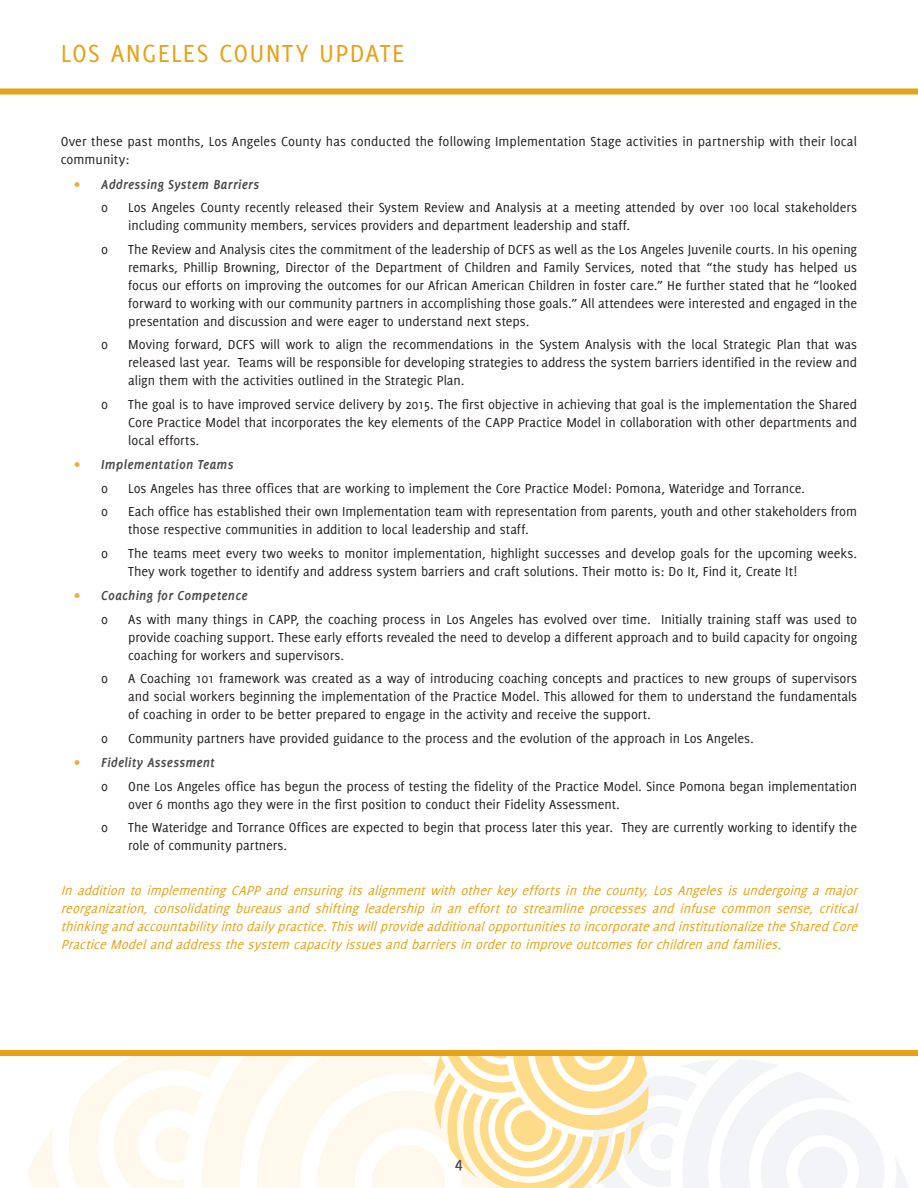
<style>
.page{position:relative;width:918px;height:1188px;background:#fff}
.page>*{position:absolute;margin:0;border:0;box-sizing:border-box;transform-origin:0 0}
.t1{font:27px "Delicious";letter-spacing:.05em;color:#e6a218}
.t2{font:16.5px "Delicious";color:#4b4c4d}
.t3{font:14.25px/18px "Delicious";letter-spacing:-.005em;color:#231f20}
.t4{font:italic 14.25px/18px "Delicious";color:#e6a218;text-align:justify}
.t5{font:italic 700 14.25px/23.4px "Delicious";letter-spacing:.01em;color:#4b4c4d}
.s1{color:#ebae3f}
.s2{font-weight:400;font-style:normal;color:#231f20}
</style>
<div class="page">
<svg style="left:648px;top:1060px;width:260px;height:128px;fill:#f3f4f8"></svg>
<svg style="left:28px;top:1056px;width:406px;height:132px;fill:#fef9ec"></svg>
<svg style="left:434px;top:1056px;width:214px;height:132px"></svg>
<div style="left:0;top:88px;width:918px;height:6px;background:#e6a218"></div>
<div style="left:0;top:1050px;width:918px;height:6px;background:#e6a218"></div>
<h1 class="t1" style="left:61px;top:38px;width:345px">LOS ANGELES COUNTY UPDATE</h1>
<p class="t3" style="left:61px;top:132px;width:798px">Over these past months, Los Angeles County has conducted the following Implementation Stage activities in partnership with their local community:</p>
<p class="t5" style="left:101px;top:173px;width:160px;text-indent:-27px"><span class="s1">•</span> Addressing System Barriers <span class="s2">o</span></p>
<p class="t3" style="left:128px;top:199px;width:730px">Los Angeles County recently released their System Review and Analysis at a meeting attended by over 100 local stakeholders including community members, services providers and department leadership and staff.</p>
<p class="t3" style="left:101px;top:240px;width:8px">o</p>
<p class="t3" style="left:128px;top:240px;width:731px;text-align:justify">The Review and Analysis cites the commitment of the leadership of DCFS as well as the Los Angeles Juvenile courts. In his opening remarks, Phillip Browning, Director of the Department of Children and Family Services, noted that “the study has helped us focus our efforts on improving the outcomes for our African American Children in foster care.” He further stated that he “looked forward to working with our community partners in accomplishing those goals.” All attendees were interested and engaged in the presentation and discussion and were eager to understand next steps.</p>
<p class="t3" style="left:101px;top:335px;width:8px">o</p>
<p class="t3" style="left:128px;top:335px;width:730px;text-align:justify">Moving forward, DCFS will work to align the recommendations in the System Analysis with the local Strategic Plan that was released last year. Teams will be responsible for developing strategies to address the system barriers identified in the review and align them with the activities outlined in the Strategic Plan.</p>
<p class="t3" style="left:101px;top:395px;width:8px">o</p>
<p class="t3" style="left:128px;top:395px;width:730px;text-align:justify">The goal is to have improved service delivery by 2015. The first objective in achieving that goal is the implementation the Shared Core Practice Model that incorporates the key elements of the CAPP Practice Model in collaboration with other departments and local efforts.</p>
<p class="t5" style="left:101px;top:453px;width:134px;text-indent:-27px"><span class="s1">•</span> Implementation Teams <span class="s2">o</span></p>
<p class="t3" style="left:128px;top:479px;width:678px">Los Angeles has three offices that are working to implement the Core Practice Model: Pomona, Wateridge and Torrance.</p>
<p class="t3" style="left:101px;top:502px;width:8px">o</p>
<p class="t3" style="left:128px;top:502px;width:730px">Each office has established their own Implementation team with representation from parents, youth and other stakeholders from those respective communities in addition to local leadership and staff.</p>
<p class="t3" style="left:101px;top:544px;width:8px">o</p>
<p class="t3" style="left:128px;top:544px;width:730px">The teams meet every two weeks to monitor implementation, highlight successes and develop goals for the upcoming weeks.<br>They work together to identify and address system barriers and craft solutions. Their motto is: Do It, Find it, Create It!</p>
<p class="t5" style="left:101px;top:584px;width:148px;text-indent:-27px"><span class="s1">•</span> Coaching for Competence <span class="s2">o</span></p>
<p class="t3" style="left:128px;top:610px;width:731px;text-align:justify">As with many things in CAPP, the coaching process in Los Angeles has evolved over time. Initially training staff was used to provide coaching support. These early efforts revealed the need to develop a different approach and to build capacity for ongoing coaching for workers and supervisors.</p>
<p class="t3" style="left:101px;top:669px;width:8px">o</p>
<p class="t3" style="left:128px;top:669px;width:730px;text-align:justify">A Coaching 101 framework was created as a way of introducing coaching concepts and practices to new groups of supervisors and social workers beginning the implementation of the Practice Model. This allowed for them to understand the fundamentals of coaching in order to be better prepared to engage in the activity and receive the support.</p>
<p class="t3" style="left:101px;top:729px;width:8px">o</p>
<p class="t3" style="left:128px;top:729px;width:627px">Community partners have provided guidance to the process and the evolution of the approach in Los Angeles.</p>
<p class="t5" style="left:101px;top:751px;width:115px;text-indent:-27px"><span class="s1">•</span> Fidelity Assessment <span class="s2">o</span></p>
<p class="t3" style="left:128px;top:777px;width:730px">One Los Angeles office has begun the process of testing the fidelity of the Practice Model. Since Pomona began implementation over 6 months ago they were in the first position to conduct their Fidelity Assessment.</p>
<p class="t3" style="left:101px;top:818px;width:8px">o</p>
<p class="t3" style="left:128px;top:818px;width:731px">The Wateridge and Torrance Offices are expected to begin that process later this year. They are currently working to identify the role of community partners.</p>
<p class="t4" style="left:61px;top:881px;width:802px">In addition to implementing CAPP and ensuring its alignment with other key efforts in the county, Los Angeles is undergoing a major reorganization, consolidating bureaus and shifting leadership in an effort to streamline processes and infuse common sense, critical thinkingandaccountabilityintodailypractice.ThiswillprovideadditionalopportunitiestoincorporateandinstitutionalizetheSharedCore PracticeModelandaddressthesystem capacityissuesandbarriersinordertoimproveoutcomesforchildrenandfamilies.</p>
<p class="t2" style="left:455px;top:1153px;width:9px">4</p>
</div>
